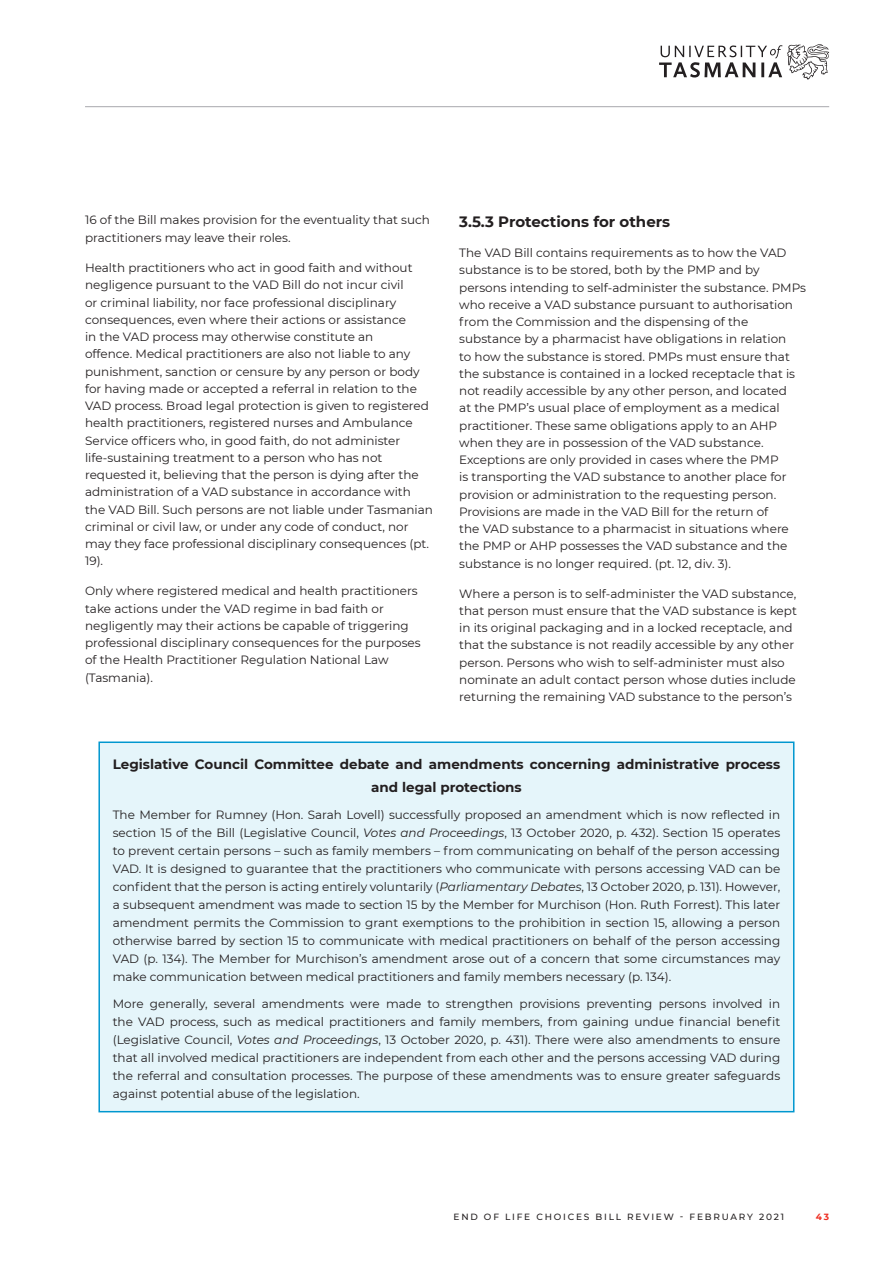
<style>
.page{position:relative;width:893px;height:1263px;background:#fff}
.page>*{position:absolute;margin:0;border:0;box-sizing:border-box;transform-origin:0 0}
.Body{font:700 15px "Montserrat";color:#231f20}
.t1{font:700 13.5px/23.2px "Montserrat";color:#231f20;text-align:center}
.Body-2{font:12px/17.2px "Montserrat";color:#231f20}
.t2{font:500 9px "Montserrat";letter-spacing:.2em;color:#231f20}
.t3{font:700 9px "Montserrat";color:#ee2e22}
.s1{font-style:italic}
</style>
<div class="page">
<div style="left:99px;top:742px;width:695px;height:370px;background:#e5f5fa"></div>
<div style="left:98px;top:741px;width:696px;height:371px;border:2px solid #0097cf"></div>
<hr style="left:85px;top:106px;width:744px;height:1px;background:#a8a9ad">
<svg style="left:659px;top:44px;width:170px;height:36px"></svg>
<p class="Body-2" style="left:85px;top:211px;width:346px;line-height:18px">16 of the Bill makes provision for the eventuality that such practitioners may leave their roles.</p>
<p class="Body-2" style="left:85px;top:259px;width:350px">Health practitioners who act in good faith and without negligence pursuant to the VAD Bill do not incur civil<br>or criminal liability, nor face professional disciplinary consequences, even where their actions or assistance<br>in the VAD process may otherwise constitute an<br>offence. Medical practitioners are also not liable to any punishment, sanction or censure by any person or body for having made or accepted a referral in relation to the VAD process. Broad legal protection is given to registered health practitioners, registered nurses and Ambulance Service officers who, in good faith, do not administer life-sustaining treatment to a person who has not requested it, believing that the person is dying after the administration of a VAD substance in accordance with the VAD Bill. Such persons are not liable under Tasmanian criminal or civil law, or under any code of conduct, nor may they face professional disciplinary consequences (pt.<br>19).</p>
<p class="Body-2" style="left:85px;top:582px;width:337px">Only where registered medical and health practitioners take actions under the VAD regime in bad faith or negligently may their actions be capable of triggering professional disciplinary consequences for the purposes of the Health Practitioner Regulation National Law (Tasmania).</p>
<p class="Body" style="left:459px;top:211px;width:212px">3.5.3 Protections for others</p>
<p class="Body-2" style="left:459px;top:244px;width:348px">The VAD Bill contains requirements as to how the VAD substance is to be stored, both by the PMP and by persons intending to self-administer the substance. PMPs who receive a VAD substance pursuant to authorisation from the Commission and the dispensing of the substance by a pharmacist have obligations in relation<br>to how the substance is stored. PMPs must ensure that the substance is contained in a locked receptacle that is not readily accessible by any other person, and located<br>at the PMP’s usual place of employment as a medical practitioner. These same obligations apply to an AHP when they are in possession of the VAD substance.<br>Exceptions are only provided in cases where the PMP<br>is transporting the VAD substance to another place for provision or administration to the requesting person.<br>Provisions are made in the VAD Bill for the return of<br>the VAD substance to a pharmacist in situations where the PMP or AHP possesses the VAD substance and the substance is no longer required. (pt. 12, div. 3).</p>
<p class="Body-2" style="left:459px;top:584px;width:339px">Where a person is to self-administer the VAD substance, that person must ensure that the VAD substance is kept in its original packaging and in a locked receptacle, and that the substance is not readily accessible by any other person. Persons who wish to self-administer must also nominate an adult contact person whose duties include returning the remaining VAD substance to the person’s</p>
<p class="t1" style="left:113px;top:752px;width:669px">Legislative Council Committee debate and amendments concerning administrative process and legal protections</p>
<p class="Body-2" style="left:113px;top:805px;width:669px;line-height:18px;text-align:justify">The Member for Rumney (Hon. Sarah Lovell) successfully proposed an amendment which is now reflected in section 15 of the Bill (Legislative Council, <span class="s1">Votes and Proceedings</span>, 13 October 2020, p. 432). Section 15 operates to prevent certain persons – such as family members – from communicating on behalf of the person accessing VAD. It is designed to guarantee that the practitioners who communicate with persons accessing VAD can be confident that the person is acting entirely voluntarily (<span class="s1">Parliamentary Debates</span>, 13 October 2020, p. 131). However, a subsequent amendment was made to section 15 by the Member for Murchison (Hon. Ruth Forrest). This later amendment permits the Commission to grant exemptions to the prohibition in section 15, allowing a person otherwise barred by section 15 to communicate with medical practitioners on behalf of the person accessing VAD (p. 134). The Member for Murchison’s amendment arose out of a concern that some circumstances may make communication between medical practitioners and family members necessary (p. 134).</p>
<p class="Body-2" style="left:113px;top:994px;width:669px;line-height:18px;text-align:justify">More generally, several amendments were made to strengthen provisions preventing persons involved in the VAD process, such as medical practitioners and family members, from gaining undue financial benefit (Legislative Council, <span class="s1">Votes and Proceedings</span>, 13 October 2020, p. 431). There were also amendments to ensure that all involved medical practitioners are independent from each other and the persons accessing VAD during the referral and consultation processes. The purpose of these amendments was to ensure greater safeguards against potential abuse of the legislation.</p>
<p class="t2" style="left:454px;top:1211px;width:332px">END OF LIFE CHOICES BILL REVIEW - FEBRUARY 2021</p>
<p class="t3" style="left:816px;top:1211px;width:15px">43</p>
</div>
